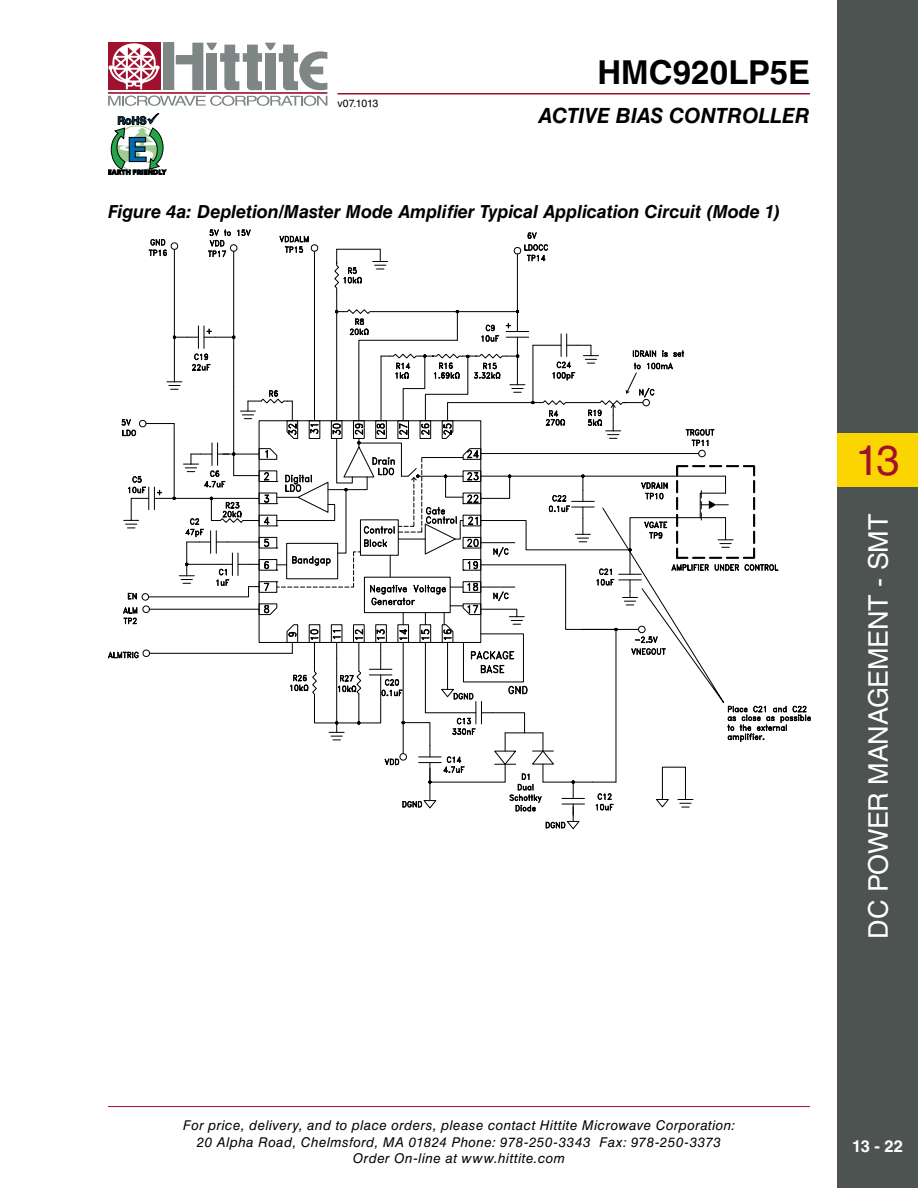
<style>
.page{position:relative;width:918px;height:1188px;background:#fff}
.page>*{position:absolute;margin:0;border:0;box-sizing:border-box;transform-origin:0 0}
.t1{font:42px "Helvetica LT Std";color:#a0112e}
.t2{font:700 33px "Helvetica LT Std";color:#000}
.t3{font:27px "Helvetica LT Std";letter-spacing:-.01em;color:#fff}
.t4{font:italic 700 21px "Helvetica LT Std";letter-spacing:-.005em;color:#000}
.t5{font:italic 700 18px "Helvetica LT Std";letter-spacing:-.005em;color:#000}
.t6{font:700 16.5px "Helvetica LT Std";color:#fff}
.t7{font:italic 13.5px/16.5px "Helvetica LT Std";letter-spacing:.03em;color:#000;text-align:center}
.t8{font:10.5px "Helvetica LT Std";letter-spacing:-.015em;color:#000}
</style>
<div class="page">
<hr style="left:108px;top:1106px;width:702px;height:1px;background:#a0112e">
<div style="left:163px;top:43px;width:11px;height:47px;background:#7f8686"></div>
<div style="left:108px;top:43px;width:52px;height:47px;background:#a0112e"></div>
<hr style="left:108px;top:92px;width:219px;height:2px;background:#a0112e">
<svg style="left:176px;top:43px;width:151px;height:47px"></svg>
<svg style="left:108px;top:96px;width:219px;height:10px"></svg>
<svg style="left:108px;top:43px;width:52px;height:46px"></svg>
<hr style="left:338px;top:93px;width:472px;height:1px;background:#a0112e">
<svg style="left:108px;top:113px;width:58px;height:62px"></svg>
<div style="left:837px;top:0;width:81px;height:1188px;background:#4d5350"></div>
<div style="left:837px;top:433px;width:81px;height:54px;background:#fbd500"></div>
<hr style="left:314px;top:285px;width:1px;height:136px;background:#000">
<hr style="left:336px;top:292px;width:1px;height:129px;background:#000">
<hr style="left:517px;top:254px;width:1px;height:58px;background:#000">
<hr style="left:233px;top:251px;width:1px;height:135px;background:#000">
<hr style="left:174px;top:249px;width:1px;height:133px;background:#000">
<svg style="left:148px;top:239px;width:31px;height:18px"></svg>
<hr style="left:314px;top:251px;width:1px;height:34px;background:#000">
<svg style="left:279px;top:235px;width:40px;height:18px"></svg>
<svg style="left:373px;top:249px;width:15px;height:21px"></svg>
<svg style="left:208px;top:230px;width:43px;height:28px"></svg>
<hr style="left:337px;top:249px;width:43px;height:1px;background:#000">
<svg style="left:513px;top:232px;width:35px;height:30px"></svg>
<svg style="left:334px;top:249px;width:30px;height:44px"></svg>
<svg style="left:108px;top:308px;width:703px;height:521px"></svg>
<p class="t8" style="left:337px;top:97px;width:42px">v07.1013</p>
<h2 class="t2" style="left:597px;top:53px;width:214px">HMC920LP5E</h2>
<h3 class="t4" style="left:538px;top:103px;width:273px">ACTIVE BIAS CONTROLLER</h3>
<h3 class="t5" style="left:108px;top:201px;width:674px">Figure 4a: Depletion/Master Mode Amplifier Typical Application Circuit (Mode 1)</h3>
<p class="t7" style="left:183px;top:1117px;width:554px">For price, delivery, and to place orders, please contact Hittite Microwave Corporation:<br>20 Alpha Road, Chelmsford, MA 01824 Phone: 978-250-3343 Fax: 978-250-3373<br>Order On-line at www.hittite.com</p>
<h1 class="t1" style="left:856px;top:436px;width:45px">13</h1>
<h3 class="t3" style="left:863px;top:939px;width:426px;rotate:-90deg">DC POWER MANAGEMENT - SMT</h3>
<p class="t6" style="left:852px;top:1136px;width:52px">13 - 22</p>
</div>
